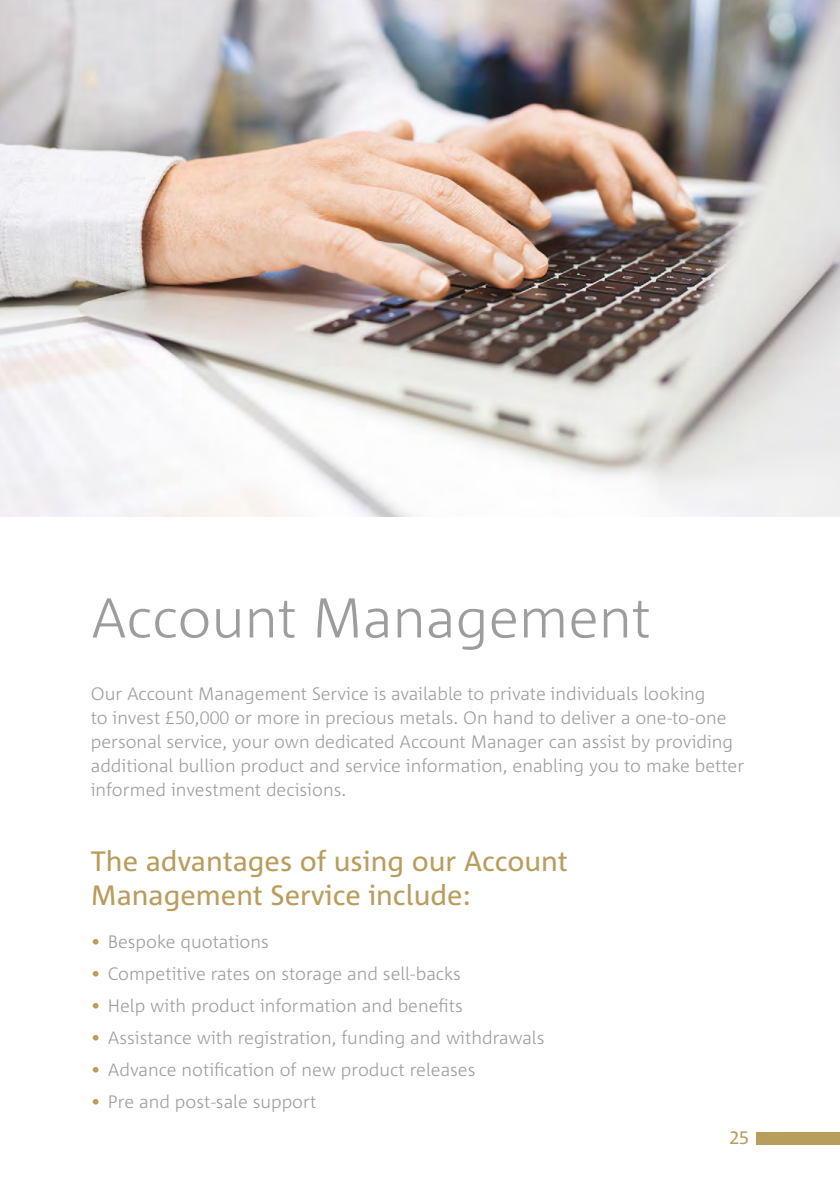
<style>
.page{position:relative;width:840px;height:1191px;background:#fff}
.page>*{position:absolute;margin:0;border:0;box-sizing:border-box;transform-origin:0 0}
.t1{font:300 56px "Corpid C3";color:#9d9d9c}
.t2{font:28px/34px "Corpid C3";color:#b99d5d}
.t3{font:300 18px/24px "Corpid C3";color:#9d9d9c}
.t4{font:18px "Corpid C3";color:#b99d5d}
.s1{color:#b99d5d}
</style>
<div class="page">
<img style="left:0;top:0;width:839px;height:516px">
<div style="left:756px;top:1131px;width:83px;height:13px;background:#b99d5d"></div>
<h1 class="t1" style="left:91px;top:582px;width:561px">Account Management</h1>
<p class="t3" style="left:91px;top:680px;width:654px">Our Account Management Service is available to private individuals looking<br>to invest £50,000 or more in precious metals. On hand to deliver a one-to-one personal service, your own dedicated Account Manager can assist by providing additional bullion product and service information, enabling you to make better informed investment decisions.</p>
<h2 class="t2" style="left:91px;top:843px;width:478px">The advantages of using our Account<br>Management Service include:</h2>
<p class="t3" style="left:91px;top:928px;width:179px"><span class="s1">•</span> Bespoke quotations</p>
<p class="t3" style="left:91px;top:960px;width:371px"><span class="s1">•</span> Competitive rates on storage and sell-backs</p>
<p class="t3" style="left:91px;top:992px;width:373px"><span class="s1">•</span> Help with product information and benefits</p>
<p class="t3" style="left:91px;top:1024px;width:455px"><span class="s1">•</span> Assistance with registration, funding and withdrawals</p>
<p class="t3" style="left:91px;top:1056px;width:386px"><span class="s1">•</span> Advance notification of new product releases</p>
<p class="t3" style="left:91px;top:1088px;width:227px"><span class="s1">•</span> Pre and post-sale support</p>
<p class="t4" style="left:729px;top:1126px;width:21px">25</p>
</div>
